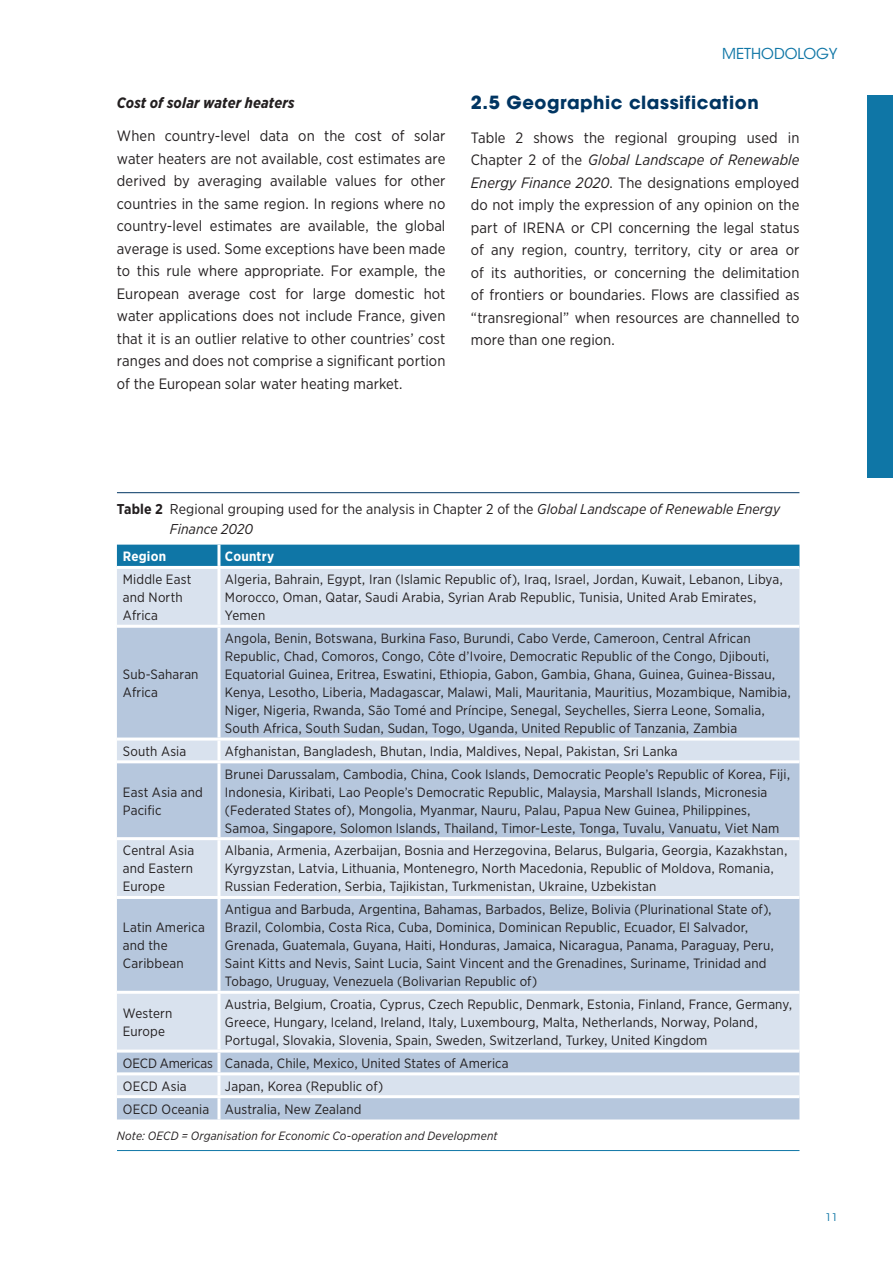
<style>
.page{position:relative;width:893px;height:1263px;background:#fff}
.page>*{position:absolute;margin:0;border:0;box-sizing:border-box;transform-origin:0 0}
._2_SubHeadline{font:700 18px "ITC Avant Garde Std";letter-spacing:.03em;color:#003562}
._01_Body{font:15px/22.5px "Gotham Narrow";letter-spacing:.005em;color:#231f20;text-align:justify}
._01_Body-2{font:italic 700 15px "Gotham Narrow";letter-spacing:.01em;color:#231f20}
.t1{font:15px "ITC Avant Garde Std";color:#0f76a6}
.Figures_Tables{font:14.25px/20.2px "Gotham Narrow";letter-spacing:.005em;color:#231f20}
.Tables_Text{font:13.5px/18px "Gotham Narrow";letter-spacing:.01em;color:#231f20}
.Tables_Text-2{font:700 13.5px "Gotham Narrow";letter-spacing:.015em;color:#fff}
.Tables_Text-3{font:13.5px "Gotham Narrow";letter-spacing:-.01em;color:#231f20}
.Sources{font:italic 12px "Gotham Narrow";letter-spacing:.015em;color:#231f20}
.t2{font:10.5px "ITC Avant Garde Std";color:#0f76a6}
.s1{font-style:italic}
.s2{font-weight:700}
</style>
<div class="page">
<div style="left:867px;top:96px;width:26px;height:382px;background:#0f76a6"></div>
<div style="left:117px;top:545px;width:682px;height:21px;background:#0f76a6"></div>
<div style="left:117px;top:569px;width:682px;height:56px;background:#d9e2ee"></div>
<svg style="left:117px;top:628px;width:682px;height:491px;fill:#b6c7dd"></svg>
<hr style="left:217px;top:545px;width:3px;height:21px;background:#fff">
<hr style="left:217px;top:569px;width:3px;height:56px;background:#fff">
<hr style="left:217px;top:628px;width:3px;height:109px;background:#fff">
<hr style="left:117px;top:737px;width:102px;height:3px;background:#fff">
<hr style="left:219px;top:737px;width:580px;height:3px;background:#fff">
<hr style="left:217px;top:740px;width:3px;height:20px;background:#fff">
<hr style="left:117px;top:760px;width:102px;height:3px;background:#fff">
<hr style="left:219px;top:760px;width:580px;height:3px;background:#fff">
<hr style="left:217px;top:763px;width:3px;height:74px;background:#fff">
<hr style="left:117px;top:837px;width:102px;height:3px;background:#fff">
<hr style="left:219px;top:837px;width:580px;height:3px;background:#fff">
<hr style="left:217px;top:840px;width:3px;height:56px;background:#fff">
<hr style="left:117px;top:896px;width:102px;height:3px;background:#fff">
<hr style="left:219px;top:896px;width:580px;height:3px;background:#fff">
<hr style="left:217px;top:899px;width:3px;height:92px;background:#fff">
<hr style="left:117px;top:991px;width:102px;height:3px;background:#fff">
<hr style="left:219px;top:991px;width:580px;height:3px;background:#fff">
<hr style="left:217px;top:994px;width:3px;height:55px;background:#fff">
<hr style="left:117px;top:1049px;width:102px;height:3px;background:#fff">
<hr style="left:219px;top:1049px;width:580px;height:3px;background:#fff">
<hr style="left:217px;top:1052px;width:3px;height:20px;background:#fff">
<hr style="left:117px;top:1072px;width:102px;height:3px;background:#fff">
<hr style="left:219px;top:1072px;width:580px;height:3px;background:#fff">
<hr style="left:217px;top:1075px;width:3px;height:20px;background:#fff">
<hr style="left:117px;top:1095px;width:102px;height:3px;background:#fff">
<hr style="left:219px;top:1095px;width:580px;height:3px;background:#fff">
<hr style="left:217px;top:1098px;width:3px;height:21px;background:#fff">
<hr style="left:117px;top:492px;width:682px;height:1px;background:#003562">
<hr style="left:117px;top:1150px;width:682px;height:1px;background:#0f76a6">
<p class="_01_Body-2" style="left:117px;top:93px;width:179px">Cost of solar water heaters</p>
<p class="_01_Body" style="left:117px;top:125px;width:330px">When country-level data on the cost of solar water heaters are not available, cost estimates are derived by averaging available values for other countries in the same region. In regions where no country-level estimates are available, the global average is used. Some exceptions have been made to this rule where appropriate. For example, the European average cost for large domestic hot water applications does not include France, given that it is an outlier relative to other countries’ cost ranges and does not comprise a significant portion of the European solar water heating market.</p>
<p class="t1" style="left:722px;top:45px;width:117px">METHODOLOGY</p>
<p class="_2_SubHeadline" style="left:471px;top:91px;width:289px">2.5 Geographic classification</p>
<p class="_01_Body" style="left:471px;top:126px;width:330px">Table 2 shows the regional grouping used in Chapter 2 of the <span class="s1">Global Landscape of Renewable Energy Finance 2020</span>. The designations employed do not imply the expression of any opinion on the part of IRENA or CPI concerning the legal status of any region, country, territory, city or area or of its authorities, or concerning the delimitation of frontiers or boundaries. Flows are classified as “transregional” when resources are channelled to more than one region.</p>
<p class="Figures_Tables" style="left:170px;top:499px;width:612px;text-indent:-53px"><span class="s2">Table 2</span> Regional grouping used for the analysis in Chapter 2 of the <span class="s1">Global Landscape of Renewable Energy<br>Finance 2020</span></p>
<p class="Tables_Text-2" style="left:123px;top:548px;width:45px">Region</p>
<p class="Tables_Text-2" style="left:225px;top:548px;width:51px">Country</p>
<p class="Tables_Text" style="left:123px;top:570px;width:70px">Middle East and North<br>Africa</p>
<p class="Tables_Text" style="left:225px;top:570px;width:560px">Algeria, Bahrain, Egypt, Iran (Islamic Republic of), Iraq, Israel, Jordan, Kuwait, Lebanon, Libya,<br>Morocco, Oman, Qatar, Saudi Arabia, Syrian Arab Republic, Tunisia, United Arab Emirates,<br>Yemen</p>
<p class="Tables_Text" style="left:123px;top:665px;width:77px">Sub-Saharan<br>Africa</p>
<p class="Tables_Text" style="left:225px;top:629px;width:568px">Angola, Benin, Botswana, Burkina Faso, Burundi, Cabo Verde, Cameroon, Central African Republic, Chad, Comoros, Congo, Côte d’Ivoire, Democratic Republic of the Congo, Djibouti, Equatorial Guinea, Eritrea, Eswatini, Ethiopia, Gabon, Gambia, Ghana, Guinea, Guinea-Bissau, Kenya, Lesotho, Liberia, Madagascar, Malawi, Mali, Mauritania, Mauritius, Mozambique, Namibia, Niger, Nigeria, Rwanda, São Tomé and Príncipe, Senegal, Seychelles, Sierra Leone, Somalia, South Africa, South Sudan, Sudan, Togo, Uganda, United Republic of Tanzania, Zambia</p>
<p class="Tables_Text" style="left:123px;top:742px;width:65px">South Asia</p>
<p class="Tables_Text" style="left:225px;top:742px;width:454px">Afghanistan, Bangladesh, Bhutan, India, Maldives, Nepal, Pakistan, Sri Lanka</p>
<p class="Tables_Text" style="left:123px;top:783px;width:81px">East Asia and<br>Pacific</p>
<p class="Tables_Text" style="left:225px;top:765px;width:567px">Brunei Darussalam, Cambodia, China, Cook Islands, Democratic People’s Republic of Korea, Fiji, Indonesia, Kiribati, Lao People’s Democratic Republic, Malaysia, Marshall Islands, Micronesia (Federated States of), Mongolia, Myanmar, Nauru, Palau, Papua New Guinea, Philippines, Samoa, Singapore, Solomon Islands, Thailand, Timor-Leste, Tonga, Tuvalu, Vanuatu, Viet Nam</p>
<p class="Tables_Text" style="left:123px;top:841px;width:73px;text-align:justify">Central Asia and Eastern Europe</p>
<p class="Tables_Text" style="left:225px;top:841px;width:564px">Albania, Armenia, Azerbaijan, Bosnia and Herzegovina, Belarus, Bulgaria, Georgia, Kazakhstan,<br>Kyrgyzstan, Latvia, Lithuania, Montenegro, North Macedonia, Republic of Moldova, Romania,<br>Russian Federation, Serbia, Tajikistan, Turkmenistan, Ukraine, Uzbekistan</p>
<p class="Tables_Text" style="left:123px;top:918px;width:83px">Latin America and the<br>Caribbean</p>
<p class="Tables_Text" style="left:225px;top:900px;width:551px">Antigua and Barbuda, Argentina, Bahamas, Barbados, Belize, Bolivia (Plurinational State of), Brazil, Colombia, Costa Rica, Cuba, Dominica, Dominican Republic, Ecuador, El Salvador, Grenada, Guatemala, Guyana, Haiti, Honduras, Jamaica, Nicaragua, Panama, Paraguay, Peru, Saint Kitts and Nevis, Saint Lucia, Saint Vincent and the Grenadines, Suriname, Trinidad and Tobago, Uruguay, Venezuela (Bolivarian Republic of)</p>
<p class="Tables_Text" style="left:123px;top:1004px;width:51px">Western<br>Europe</p>
<p class="Tables_Text" style="left:225px;top:995px;width:569px">Austria, Belgium, Croatia, Cyprus, Czech Republic, Denmark, Estonia, Finland, France, Germany,<br>Greece, Hungary, Iceland, Ireland, Italy, Luxembourg, Malta, Netherlands, Norway, Poland,<br>Portugal, Slovakia, Slovenia, Spain, Sweden, Switzerland, Turkey, United Kingdom</p>
<p class="Tables_Text-3" style="left:123px;top:1055px;width:92px">OECD Americas</p>
<p class="Tables_Text" style="left:225px;top:1054px;width:285px">Canada, Chile, Mexico, United States of America</p>
<p class="Tables_Text" style="left:123px;top:1077px;width:65px">OECD Asia</p>
<p class="Tables_Text" style="left:225px;top:1077px;width:160px">Japan, Korea (Republic of)</p>
<p class="Tables_Text" style="left:123px;top:1099px;width:88px">OECD Oceania</p>
<p class="Tables_Text" style="left:225px;top:1099px;width:138px">Australia, New Zealand</p>
<p class="Sources" style="left:117px;top:1128px;width:382px">Note: OECD = Organisation for Economic Co-operation and Development</p>
<p class="t2" style="left:826px;top:1211px;width:14px">11</p>
</div>
